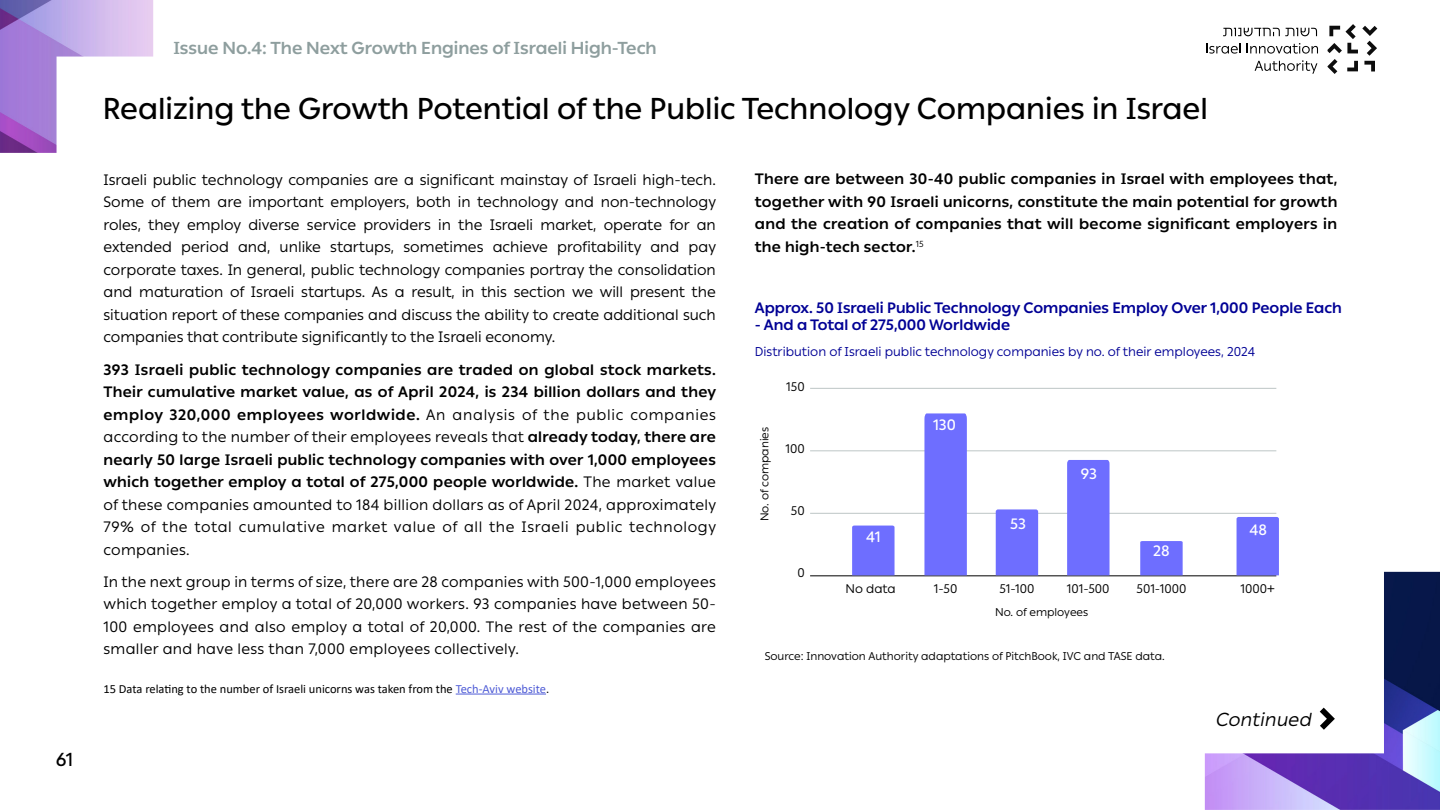
<style>
.page{position:relative;width:1440px;height:810px;background:#fff}
.page>*{position:absolute;margin:0;border:0;box-sizing:border-box;transform-origin:0 0}
.כותרת_פרק_אנגלית{font:500 30px "Ping HL";color:#000}
.t1{font:italic 18.75px "Ping HL";color:#000}
.t2{font:500 18.75px "Ping HL";color:#000}
.t3{font:700 17.25px "Ping HL";color:#8e9e9e}
.כותרת_פרק_אנגלית-2{font:15px/22.5px "Ping HL";color:#000;text-align:right}
.טקסט_אנגלית{font:700 15px/22.5px "Ping HL";letter-spacing:.02em;color:#000;text-align:right}
.טקסט_אנגלית-2{font:15px/22.5px "Ping HL";letter-spacing:.02em;color:#000}
.כותרת_אינפו_אנגלית{font:700 15px "Ping HL";color:#000095}
.טקסט_אנגלית-3{font:15px "Ping HL";letter-spacing:.04em;color:#000}
.טקסט_אנגלית-4{font:700 15px "Ping HL";letter-spacing:.045em;color:#000}
.t4{font:500 15px "Ping HL";color:#fff}
.טקסט_אנגלית-5{font:15px "Ping HL";letter-spacing:.045em;color:#000}
.משנה_אינפו_אנגל{font:12.75px "Ping HL";color:#000095}
.הערות_שוליים{font:12.45px "Calibri";color:#000}
.הערות_שוליים-2{font:12.45px "Ping HL";color:#000}
.מקור_אנגלית{font:11.25px "Ping HL";color:#000}
.סקאלה{font:11.25px "Ping HL";color:#000}
.טקסט_אנגלית-6{font:8.77px "Ping HL";color:#000}
.s1{font-weight:400}
.s2{font-weight:700}
.s3{color:#4f5cd6}
.s4{font-weight:700;font-size:15px}
</style>
<div class="page">
<img style="left:1205px;top:572px;width:235px;height:238px">
<img style="left:0;top:0;width:153px;height:153px">
<svg style="left:1328px;top:24px;width:49px;height:50px"></svg>
<svg style="left:1223px;top:28px;width:94px;height:8px"></svg>
<svg style="left:1206px;top:44px;width:35px;height:10px"></svg>
<svg style="left:1247px;top:43px;width:71px;height:11px"></svg>
<svg style="left:1255px;top:60px;width:62px;height:14px"></svg>
<hr style="left:810px;top:575px;width:466px;height:1px;background:#000">
<hr style="left:810px;top:451px;width:466px;height:1px;background:#bdc6c6">
<hr style="left:810px;top:513px;width:466px;height:1px;background:#bdc6c6">
<hr style="left:810px;top:388px;width:466px;height:1px;background:#bdc6c6">
<div style="left:1237px;top:517px;width:42px;height:58px;background:#6e6eff"></div>
<svg style="left:1140px;top:541px;width:43px;height:34px"></svg>
<div style="left:1067px;top:460px;width:43px;height:115px;background:#6e6eff"></div>
<div style="left:996px;top:509px;width:42px;height:66px;background:#6e6eff"></div>
<div style="left:924px;top:413px;width:43px;height:162px;background:#6e6eff"></div>
<div style="left:852px;top:526px;width:43px;height:49px;background:#6e6eff"></div>
<hr style="left:456px;top:694px;width:90px;height:1px;background:#4f5cd6">
<svg style="left:1320px;top:708px;width:15px;height:22px"></svg>
<p class="t2" style="left:56px;top:746px;width:19px">61</p>
<p class="t3" style="left:173px;top:35px;width:485px">Issue No.4: The Next Growth Engines of Israeli High-Tech</p>
<p class="כותרת_פרק_אנגלית" style="left:103px;top:86px;width:1107px">Realizing the Growth Potential of the Public Technology Companies in Israel</p>
<p class="כותרת_פרק_אנגלית-2" style="left:104px;top:168px;width:614px">Israeli public technology companies are a significant mainstay of Israeli high-tech. non-technology</p>
<p class="כותרת_פרק_אנגלית-2" style="left:249px;top:190px;width:77px">important</p>
<p class="כותרת_פרק_אנגלית-2" style="left:458px;top:190px;width:138px">in technology and</p>
<p class="כותרת_פרק_אנגלית-2" style="left:104px;top:190px;width:42px">Some</p>
<p class="כותרת_פרק_אנגלית-2" style="left:151px;top:190px;width:61px">of them</p>
<p class="כותרת_פרק_אנגלית-2" style="left:331px;top:190px;width:80px">employers,</p>
<p class="כותרת_פרק_אנגלית-2" style="left:416px;top:190px;width:36px">both</p>
<p class="כותרת_פרק_אנגלית-2" style="left:218px;top:190px;width:26px">are</p>
<p class="כותרת_פרק_אנגלית-2" style="left:104px;top:213px;width:39px">roles,</p>
<p class="כותרת_פרק_אנגלית-2" style="left:248px;top:213px;width:53px">diverse</p>
<p class="כותרת_פרק_אנגלית-2" style="left:148px;top:213px;width:33px">they</p>
<p class="כותרת_פרק_אנגלית-2" style="left:187px;top:213px;width:56px">employ</p>
<p class="כותרת_פרק_אנגלית-2" style="left:307px;top:213px;width:51px">service</p>
<p class="כותרת_פרק_אנגלית-2" style="left:363px;top:213px;width:69px">providers</p>
<p class="כותרת_פרק_אנגלית-2" style="left:438px;top:213px;width:14px">in</p>
<p class="כותרת_פרק_אנגלית-2" style="left:458px;top:213px;width:26px">the</p>
<p class="כותרת_פרק_אנגלית-2" style="left:490px;top:213px;width:45px">Israeli</p>
<p class="כותרת_פרק_אנגלית-2" style="left:541px;top:213px;width:57px">market,</p>
<p class="כותרת_פרק_אנגלית-2" style="left:604px;top:213px;width:60px">operate</p>
<p class="כותרת_פרק_אנגלית-2" style="left:669px;top:213px;width:22px">for</p>
<p class="כותרת_פרק_אנגלית-2" style="left:697px;top:213px;width:21px">an</p>
<p class="כותרת_פרק_אנגלית-2" style="left:181px;top:235px;width:49px">period</p>
<p class="כותרת_פרק_אנגלית-2" style="left:280px;top:235px;width:43px">unlike</p>
<p class="כותרת_פרק_אנגלית-2" style="left:404px;top:235px;width:82px">sometimes</p>
<p class="כותרת_פרק_אנגלית-2" style="left:493px;top:235px;width:57px">achieve</p>
<p class="כותרת_פרק_אנגלית-2" style="left:557px;top:235px;width:86px">profitability</p>
<p class="כותרת_פרק_אנגלית-2" style="left:104px;top:235px;width:70px">extended</p>
<p class="כותרת_פרק_אנגלית-2" style="left:104px;top:258px;width:614px">corporate taxes. In general, public technology companies portray the consolidation</p>
<p class="כותרת_פרק_אנגלית-2" style="left:630px;top:280px;width:87px">present the</p>
<p class="כותרת_פרק_אנגלית-2" style="left:238px;top:235px;width:34px">and,</p>
<p class="כותרת_פרק_אנגלית-2" style="left:650px;top:235px;width:30px">and</p>
<p class="כותרת_פרק_אנגלית-2" style="left:330px;top:235px;width:66px">startups,</p>
<p class="כותרת_פרק_אנגלית-2" style="left:689px;top:235px;width:29px">pay</p>
<p class="כותרת_פרק_אנגלית-2" style="left:139px;top:280px;width:86px">maturation</p>
<p class="כותרת_פרק_אנגלית-2" style="left:230px;top:280px;width:66px">of Israeli</p>
<p class="כותרת_פרק_אנגלית-2" style="left:462px;top:280px;width:47px">in this</p>
<p class="כותרת_פרק_אנגלית-2" style="left:514px;top:280px;width:111px">section we will</p>
<p class="כותרת_פרק_אנגלית-2" style="left:104px;top:280px;width:614px;text-align:left">and<br>situation report of these companies and discuss the ability to create additional such companies that contribute significantly to the Israeli economy.</p>
<p class="טקסט_אנגלית" style="left:104px;top:357px;width:614px">393 Israeli public technology companies are traded on global stock markets.<br>Their cumulative market value, as of April 2024, is 234 billion dollars and they <span class="s1">companies</span></p>
<p class="כותרת_פרק_אנגלית-2" style="left:301px;top:280px;width:88px">startups. As</p>
<p class="כותרת_פרק_אנגלית-2" style="left:411px;top:280px;width:45px">result,</p>
<p class="כותרת_פרק_אנגלית-2" style="left:395px;top:280px;width:11px">a</p>
<p class="טקסט_אנגלית-4" style="left:104px;top:403px;width:344px">employ 320,000 employees worldwide. <span class="s1">An</span></p>
<p class="טקסט_אנגלית-2" style="left:104px;top:425px;width:614px">according to the number of their employees reveals that <span class="s2">already today, there are</span></p>
<p class="טקסט_אנגלית" style="left:104px;top:447px;width:614px">nearly 50 large Israeli public technology companies with over 1,000 employees</p>
<p class="טקסט_אנגלית" style="left:104px;top:470px;width:614px">which together employ a total of 275,000 people worldwide. <span class="s1">The market value</span></p>
<p class="טקסט_אנגלית-2" style="left:104px;top:493px;width:614px">of these companies amounted to 184 billion dollars as of April 2024, approximately</p>
<p class="טקסט_אנגלית-3" style="left:576px;top:516px;width:142px">public technology</p>
<p class="טקסט_אנגלית-5" style="left:453px;top:403px;width:64px">analysis</p>
<p class="טקסט_אנגלית-2" style="left:576px;top:403px;width:49px">public</p>
<p class="טקסט_אנגלית-2" style="left:522px;top:403px;width:49px">of the</p>
<p class="טקסט_אנגלית-3" style="left:239px;top:516px;width:87px">cumulative</p>
<p class="טקסט_אנגלית-3" style="left:521px;top:516px;width:49px">Israeli</p>
<p class="טקסט_אנגלית-2" style="left:141px;top:515px;width:92px">of the total</p>
<p class="טקסט_אנגלית-2" style="left:442px;top:515px;width:74px">of all the</p>
<p class="טקסט_אנגלית-2" style="left:104px;top:515px;width:88px">79% companies.</p>
<p class="טקסט_אנגלית-2" style="left:104px;top:570px;width:614px;text-align:justify">In the next group in terms of size, there are 28 companies with 500-1,000 employees which together employ a total of 20,000 workers. 93 companies have between 50- 100 employees and also employ a total of 20,000. The rest of the companies are smaller and have less than 7,000 employees collectively.</p>
<p class="טקסט_אנגלית-3" style="left:332px;top:516px;width:105px">market value</p>
<p class="הערות_שוליים" style="left:104px;top:680px;width:447px">15 Data relating to the number of Israeli unicorns was taken from the <span class="s3">Tech-Aviv website</span>.</p>
<p class="טקסט_אנגלית" style="left:755px;top:167px;width:584px;text-align:justify">There are between 30-40 public companies in Israel with employees that, together with 90 Israeli unicorns, constitute the main potential for growth and the creation of companies that will become significant employers in</p>
<p class="טקסט_אנגלית-6" style="left:912px;top:237px;width:14px"><span class="s4">.</span>15</p>
<p class="טקסט_אנגלית" style="left:755px;top:235px;width:159px">the high-tech sector</p>
<p class="כותרת_אינפו_אנגלית" style="left:755px;top:297px;width:588px">Approx. 50 Israeli Public Technology Companies Employ Over 1,000 People Each</p>
<p class="כותרת_אינפו_אנגלית" style="left:755px;top:313px;width:257px">- And a Total of 275,000 Worldwide</p>
<p class="משנה_אינפו_אנגל" style="left:755px;top:342px;width:502px">Distribution of Israeli public technology companies by no. of their employees, 2024</p>
<p class="סקאלה" style="left:756px;top:521px;width:96px;rotate:-90deg">No. of companies</p>
<p class="הערות_שוליים-2" style="left:786px;top:377px;width:20px">150</p>
<p class="הערות_שוליים-2" style="left:785px;top:439px;width:21px">100</p>
<p class="הערות_שוליים-2" style="left:791px;top:501px;width:15px">50</p>
<p class="הערות_שוליים-2" style="left:797px;top:563px;width:9px">0</p>
<p class="t4" style="left:933px;top:414px;width:24px">130</p>
<p class="t4" style="left:866px;top:525px;width:16px">41</p>
<p class="הערות_שוליים-2" style="left:846px;top:579px;width:52px">No data</p>
<p class="הערות_שוליים-2" style="left:934px;top:579px;width:25px">1-50</p>
<p class="t4" style="left:1010px;top:512px;width:17px">53</p>
<p class="הערות_שוליים-2" style="left:999px;top:579px;width:37px">51-100</p>
<p class="t4" style="left:1081px;top:462px;width:18px">93</p>
<p class="הערות_שוליים-2" style="left:1067px;top:579px;width:44px">101-500</p>
<p class="סקאלה" style="left:995px;top:604px;width:95px">No. of employees</p>
<p class="t4" style="left:1153px;top:540px;width:18px">28</p>
<p class="הערות_שוליים-2" style="left:1137px;top:579px;width:51px">501-1000</p>
<p class="מקור_אנגלית" style="left:765px;top:647px;width:402px">Source: Innovation Authority adaptations of PitchBook, IVC and TASE data.</p>
<p class="t4" style="left:1249px;top:518px;width:19px">48</p>
<p class="הערות_שוליים-2" style="left:1241px;top:579px;width:36px">1000+</p>
<p class="t1" style="left:1215px;top:705px;width:102px">Continued</p>
</div>
